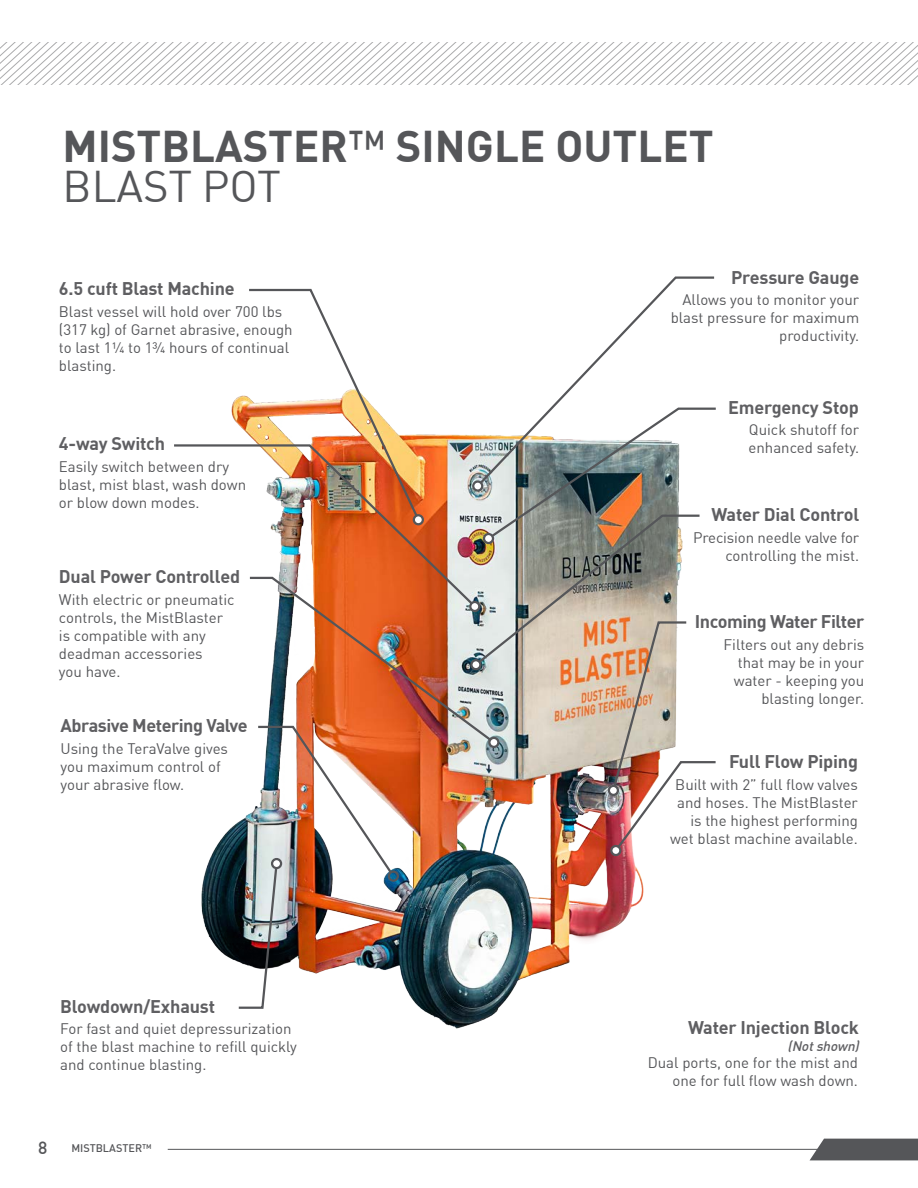
<style>
.page{position:relative;width:918px;height:1188px;background:#fff}
.page>*{position:absolute;margin:0;border:0;box-sizing:border-box;transform-origin:0 0}
.t1{font:700 43.5px/39px "DIN Offc";color:#555659}
.Paragraph{font:700 18px "DIN Offc";letter-spacing:-.01em;color:#5f5f62}
.t2{font:500 17.4px "DIN Offc";color:#555659}
.Sub_Heading{font:15px/18px "DIN Offc";color:#555659}
.Paragraph-2{font:italic 500 13.5px "DIN Offc";color:#5f5f62}
.t3{font:500 10.8px "DIN Offc";color:#555659}
.s1{font-weight:500}
.s2{font-weight:400}
</style>
<div class="page">
<img style="left:201px;top:398px;width:297px;height:631px">
<svg style="left:174px;top:443px;width:63px;height:164px"></svg>
<img style="left:237px;top:288px;width:479px;height:722px">
<div style="left:608px;top:785px;width:11px;height:11px;border:2px solid #555659;border-radius:50%"></div>
<hr style="left:168px;top:1149px;width:750px;height:1px;background:#555659">
<div style="left:810px;top:1139px;width:108px;height:21px;background:#555659"></div>
<svg style="left:0;top:42px;width:918px;height:42px"></svg>
<p class="t1" style="left:63px;top:127px;width:652px">MISTBLASTER<span class="s1">™</span> SINGLE OUTLET<br><span class="s2">BLAST POT</span></p>
<p class="Paragraph" style="left:59px;top:276px;width:177px">6.5 cuft Blast Machine</p>
<p class="Sub_Heading" style="left:59px;top:302px;width:235px">Blast vessel will hold over 700 lbs (317 kg) of Garnet abrasive, enough to last 1¼ to 1¾ hours of continual blasting.</p>
<p class="Paragraph" style="left:59px;top:432px;width:108px">4-way Switch</p>
<p class="Sub_Heading" style="left:59px;top:458px;width:189px">Easily switch between dry blast, mist blast, wash down or blow down modes.</p>
<p class="Paragraph" style="left:59px;top:565px;width:183px">Dual Power Controlled</p>
<p class="Sub_Heading" style="left:59px;top:591px;width:177px">With electric or pneumatic controls, the MistBlaster is compatible with any deadman accessories<br>you have.</p>
<p class="Paragraph" style="left:60px;top:713px;width:189px">Abrasive Metering Valve</p>
<p class="Sub_Heading" style="left:60px;top:739px;width:169px">Using the TeraValve gives you maximum control of your abrasive flow.</p>
<p class="Paragraph" style="left:60px;top:994px;width:156px">Blowdown/Exhaust</p>
<p class="Sub_Heading" style="left:60px;top:1020px;width:238px">For fast and quiet depressurization of the blast machine to refill quickly and continue blasting.</p>
<p class="t2" style="left:38px;top:1137px;width:11px">8</p>
<p class="t3" style="left:71px;top:1141px;width:82px">MISTBLASTER™</p>
<p class="Paragraph" style="left:731px;top:265px;width:130px">Pressure Gauge</p>
<p class="Sub_Heading" style="left:671px;top:291px;width:190px;text-align:right">Allows you to monitor your blast pressure for maximum productivity.</p>
<p class="Paragraph" style="left:728px;top:395px;width:132px">Emergency Stop</p>
<p class="Sub_Heading" style="left:749px;top:421px;width:112px">Quick shutoff for enhanced safety.</p>
<p class="Paragraph" style="left:711px;top:503px;width:149px">Water Dial Control</p>
<p class="Sub_Heading" style="left:693px;top:529px;width:167px;text-align:right">Precision needle valve for controlling the mist.</p>
<p class="Paragraph" style="left:695px;top:610px;width:171px">Incoming Water Filter</p>
<p class="Sub_Heading" style="left:724px;top:636px;width:142px;text-align:right">Filters out any debris that may be in your water - keeping you blasting longer.</p>
<p class="Paragraph" style="left:729px;top:749px;width:130px">Full Flow Piping</p>
<p class="Sub_Heading" style="left:670px;top:775px;width:189px;text-align:right">Built with 2” full flow valves and hoses. The MistBlaster is the highest performing wet blast machine available.</p>
<p class="Paragraph" style="left:688px;top:1015px;width:172px">Water Injection Block</p>
<p class="Paragraph-2" style="left:788px;top:1037px;width:77px">(Notshown)</p>
<p class="Sub_Heading" style="left:648px;top:1053px;width:212px;text-align:right">Dual ports, one for the mist and one for full flow wash down.</p>
</div>
